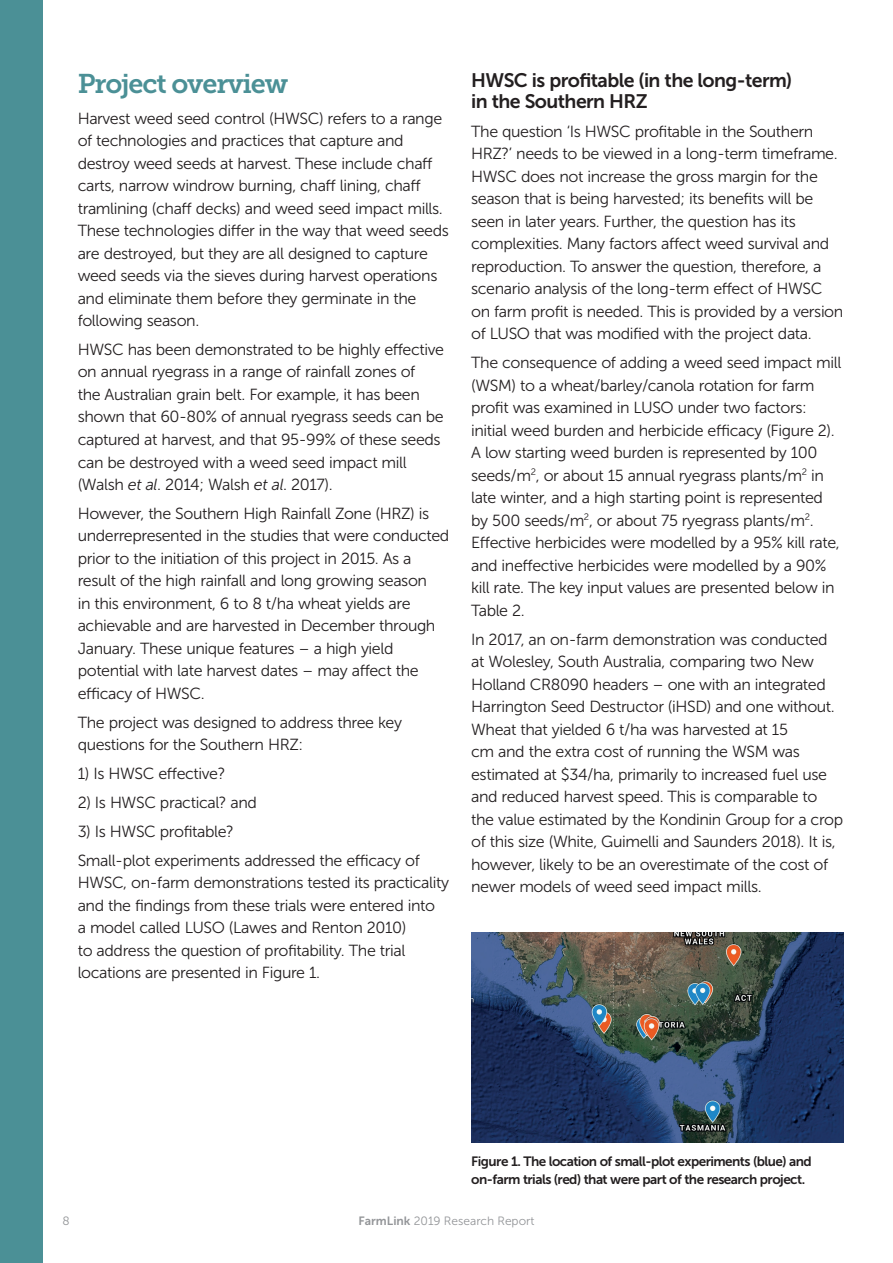
<style>
.page{position:relative;width:893px;height:1263px;background:#fff}
.page>*{position:absolute;margin:0;border:0;box-sizing:border-box;transform-origin:0 0}
.t1{font:27px "Museo Slab 700";letter-spacing:-.04em;color:#4b9096}
.t2{font:19.5px/21px "Museo Sans 700";letter-spacing:-.03em;color:#231f20}
.t3{font:16.05px/22.5px "Museo Sans 300";letter-spacing:-.025em;color:#231f20}
.t4{font:13.5px/18px "Museo Sans 700";letter-spacing:-.04em;color:#231f20}
.t5{font:12px "Museo Sans 300";color:#939598}
.s1{font-style:italic}
.s2{font-family:"Museo Sans 700"}
</style>
<div class="page">
<div style="left:0;top:0;width:43px;height:1263px;background:#4b9096"></div>
<img style="left:471px;top:932px;width:372px;height:211px">
<h1 class="t1" style="left:78px;top:68px;width:212px">Project overview</h1>
<p class="t3" style="left:78px;top:107px;width:373px">Harvest weed seed control (HWSC) refers to a range of technologies and practices that capture and destroy weed seeds at harvest. These include chaff carts, narrow windrow burning, chaff lining, chaff tramlining (chaff decks) and weed seed impact mills.<br>These technologies differ in the way that weed seeds are destroyed, but they are all designed to capture weed seeds via the sieves during harvest operations and eliminate them before they germinate in the following season.</p>
<p class="t3" style="left:78px;top:338px;width:368px">HWSC has been demonstrated to be highly effective on annual ryegrass in a range of rainfall zones of<br>the Australian grain belt. For example, it has been shown that 60-80% of annual ryegrass seeds can be captured at harvest, and that 95-99% of these seeds can be destroyed with a weed seed impact mill (Walsh <span class="s1">et al</span>. 2014; Walsh <span class="s1">et al</span>. 2017).</p>
<p class="t3" style="left:78px;top:502px;width:373px">However, the Southern High Rainfall Zone (HRZ) is underrepresented in the studies that were conducted prior to the initiation of this project in 2015. As a result of the high rainfall and long growing season<br>in this environment, 6 to 8 t/ha wheat yields are achievable and are harvested in December through January. These unique features – a high yield potential with late harvest dates – may affect the efficacy of HWSC.</p>
<p class="t3" style="left:78px;top:711px;width:326px">The project was designed to address three key questions for the Southern HRZ:</p>
<p class="t3" style="left:78px;top:762px;width:149px">1) Is HWSC effective?</p>
<p class="t3" style="left:78px;top:791px;width:181px">2) Is HWSC practical? and</p>
<p class="t3" style="left:78px;top:817px;width:344px;line-height:28.8px">3) Is HWSC profitable?<br>Small-plot experiments addressed the efficacy of</p>
<p class="t3" style="left:78px;top:872px;width:373px">HWSC, on-farm demonstrations tested its practicality and the findings from these trials were entered into<br>a model called LUSO (Lawes and Renton 2010)<br>to address the question of profitability. The trial locations are presented in Figure 1.</p>
<p class="t2" style="left:471px;top:70px;width:323px">HWSC is profitable (in the long-term) in the Southern HRZ</p>
<p class="t3" style="left:471px;top:120px;width:374px">The question ‘Is HWSC profitable in the Southern HRZ?’ needs to be viewed in a long-term timeframe.<br>HWSC does not increase the gross margin for the season that is being harvested; its benefits will be seen in later years. Further, the question has its complexities. Many factors affect weed survival and reproduction. To answer the question, therefore, a scenario analysis of the long-term effect of HWSC on farm profit is needed. This is provided by a version of LUSO that was modified with the project data.</p>
<p class="t3" style="left:471px;top:352px;width:372px">The consequence of adding a weed seed impact mill (WSM) to a wheat/barley/canola rotation for farm profit was examined in LUSO under two factors: initial weed burden and herbicide efficacy (Figure 2).<br>A low starting weed burden is represented by 100 seeds/m<sup>2</sup>, or about 15 annual ryegrass plants/m<sup>2</sup> in late winter, and a high starting point is represented by 500 seeds/m<sup>2</sup>, or about 75 ryegrass plants/m<sup>2</sup>.<br>Effective herbicides were modelled by a 95% kill rate, and ineffective herbicides were modelled by a 90% kill rate. The key input values are presented below in Table 2.</p>
<p class="t3" style="left:471px;top:628px;width:374px">In 2017, an on-farm demonstration was conducted at Wolesley, South Australia, comparing two New Holland CR8090 headers – one with an integrated Harrington Seed Destructor (iHSD) and one without.<br>Wheat that yielded 6 t/ha was harvested at 15<br>cm and the extra cost of running the WSM was estimated at $34/ha, primarily to increased fuel use and reduced harvest speed. This is comparable to the value estimated by the Kondinin Group for a crop of this size (White, Guimelli and Saunders 2018). It is, however, likely to be an overestimate of the cost of newer models of weed seed impact mills.</p>
<p class="t4" style="left:471px;top:1152px;width:342px">Figure 1. The location of small-plot experiments (blue) and on-farm trials (red) that were part of the research project.</p>
<p class="t5" style="left:63px;top:1215px;width:9px">8</p>
<p class="t5" style="left:358px;top:1215px;width:177px"><span class="s2">FarmLink</span> 2019 Research Report</p>
</div>
